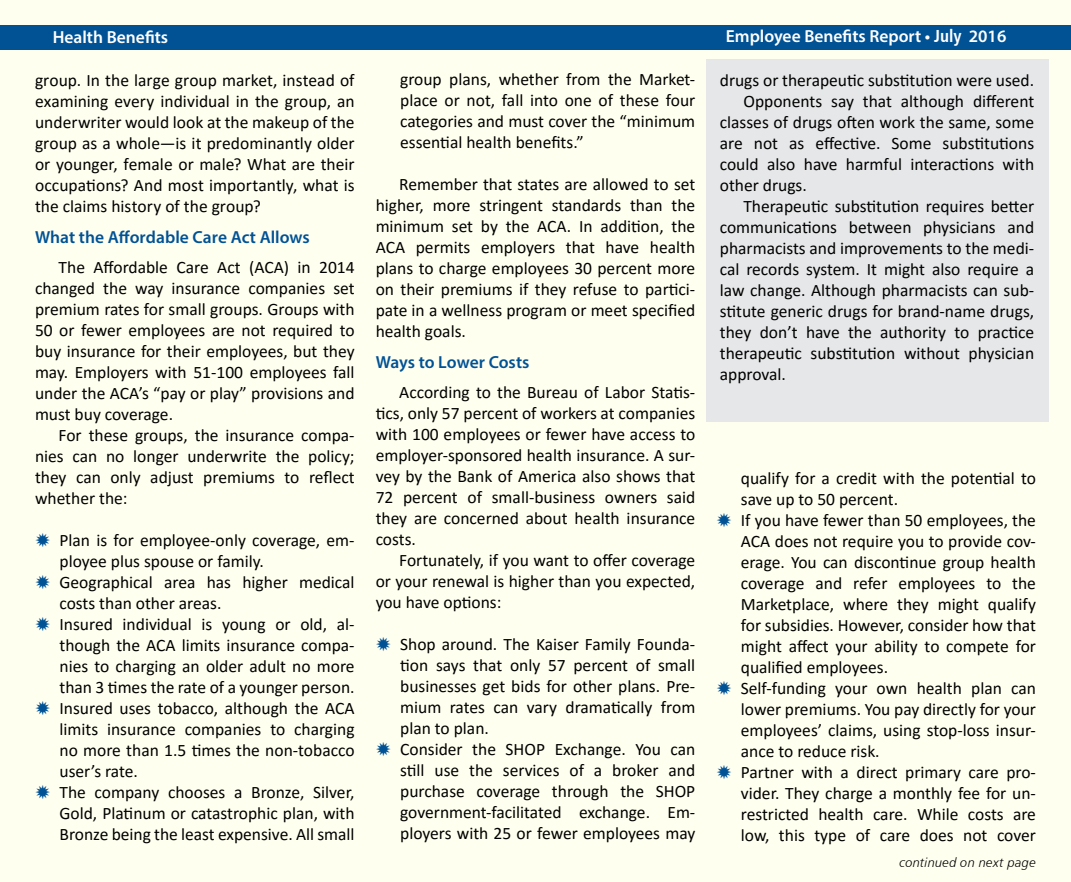
<style>
.page{position:relative;width:1071px;height:882px;background:#fff}
.page>*{position:absolute;margin:0;border:0;box-sizing:border-box;transform-origin:0 0}
.t1{font:17.5px/21px "Calibri";color:#000;text-align:justify}
.t2{font:600 17.5px "Myriad Pro";color:#005295}
.t3{font:600 17.5px "Myriad Pro";color:#fff}
.t4{font:13.12px "Humanist 777 BT Light Italic B";letter-spacing:.015em;color:#000}
.s1{font-family:"Humanist 777 BT Bold Condensed B";font-weight:400}
</style>
<div class="page">
<div style="left:1px;top:1px;width:1070px;height:881px;background:#fffff0"></div>
<div style="left:0;top:25px;width:1071px;height:24px;background:#005295"></div>
<div style="left:706px;top:60px;width:342px;height:362px;background:#e6e7e8"></div>
<p class="t3" style="left:53px;top:26px;width:117px">Health Benefits</p>
<p class="t3" style="left:726px;top:25px;width:282px">Employee Benefits Report • <span class="s1">July</span> 2016</p>
<p class="t1" style="left:35px;top:69px;width:321px">group. In the large group market, instead of examining every individual in the group, an underwriter would look at the makeup of the group as a whole—is it predominantly older or younger, female or male? What are their occupations? And most importantly, what is the claims history of the group?</p>
<p class="t2" style="left:35px;top:226px;width:276px">What the Affordable Care Act Allows</p>
<p class="t1" style="left:35px;top:256px;width:321px;text-indent:24px">The Affordable Care Act (ACA) in 2014 changed the way insurance companies set premium rates for small groups. Groups with 50 or fewer employees are not required to buy insurance for their employees, but they may. Employers with 51-100 employees fall under the ACA’s “pay or play” provisions and must buy coverage.</p>
<p class="t1" style="left:35px;top:424px;width:321px;text-indent:24px">For these groups, the insurance compa&shy;nies can no longer underwrite the policy; they can only adjust premiums to reflect whether the:</p>
<p class="t1" style="left:60px;top:529px;width:297px;text-align:left">Plan is for employee-only coverage, em&shy;ployee plus spouse or family.<br>Geographical area has higher medical costs than other areas.<br>Insured individual is young or old, al&shy;though the ACA limits insurance compa&shy;nies to charging an older adult no more than 3 times the rate of a younger person.<br>Insured uses tobacco, although the ACA limits insurance companies to charging no more than 1.5 times the non-tobacco user’s rate.<br>The company chooses a Bronze, Silver, Gold, Platinum or catastrophic plan, with Bronze being the least expensive. All small</p>
<p class="t1" style="left:400px;top:68px;width:297px">group plans, whether from the Market&shy;place or not, fall into one of these four categories and must cover the “minimum essential health benefits.”</p>
<p class="t1" style="left:376px;top:173px;width:321px;text-indent:24px">Remember that states are allowed to set higher, more stringent standards than the minimum set by the ACA. In addition, the ACA permits employers that have health plans to charge employees 30 percent more on their premiums if they refuse to partici&shy;pate in a wellness program or meet specified health goals.</p>
<p class="t2" style="left:376px;top:351px;width:155px">Ways to Lower Costs</p>
<p class="t1" style="left:376px;top:381px;width:321px;text-indent:24px">According to the Bureau of Labor Statis&shy;tics, only 57 percent of workers at companies with 100 employees or fewer have access to employer-sponsored health insurance. A sur&shy;vey by the Bank of America also shows that 72 percent of small-business owners said they are concerned about health insurance costs.</p>
<p class="t1" style="left:376px;top:549px;width:321px;text-indent:24px">Fortunately, if you want to offer coverage or your renewal is higher than you expected, you have options:</p>
<p class="t1" style="left:400px;top:633px;width:297px;text-align:left">Shop around. The Kaiser Family Founda&shy;tion says that only 57 percent of small businesses get bids for other plans. Pre&shy;mium rates can vary dramatically from plan to plan.<br>Consider the SHOP Exchange. You can still use the services of a broker and purchase coverage through the SHOP government-facilitated exchange. Em&shy;ployers with 25 or fewer employees may</p>
<p class="t1" style="left:720px;top:69px;width:316px">drugs or therapeutic substitution were used.</p>
<p class="t1" style="left:743px;top:90px;width:292px">Opponents say that although different</p>
<p class="t1" style="left:720px;top:111px;width:316px">classes of drugs often work the same, some</p>
<p class="t1" style="left:720px;top:132px;width:316px">are not as effective. Some substitutions</p>
<p class="t1" style="left:720px;top:153px;width:316px">could also have harmful interactions with</p>
<p class="t1" style="left:720px;top:174px;width:89px">other drugs.</p>
<p class="t1" style="left:743px;top:195px;width:292px">Therapeutic substitution requires better</p>
<p class="t1" style="left:720px;top:216px;width:316px">communications between physicians and</p>
<p class="t1" style="left:720px;top:237px;width:316px">pharmacists and improvements to the medi-</p>
<p class="t1" style="left:720px;top:258px;width:316px">cal records system. It might also require a</p>
<p class="t1" style="left:720px;top:279px;width:316px">law change. Although pharmacists can sub-</p>
<p class="t1" style="left:720px;top:300px;width:316px">stitute generic drugs for brand-name drugs,</p>
<p class="t1" style="left:720px;top:321px;width:316px">they don’t have the authority to practice</p>
<p class="t1" style="left:720px;top:342px;width:316px">therapeutic substitution without physician</p>
<p class="t1" style="left:720px;top:363px;width:68px">approval.</p>
<p class="t1" style="left:741px;top:467px;width:297px;text-align:left">qualify for a credit with the potential to save up to 50 percent.<br>If you have fewer than 50 employees, the ACA does not require you to provide cov&shy;erage. You can discontinue group health coverage and refer employees to the Marketplace, where they might qualify for subsidies. However, consider how that might affect your ability to compete for qualified employees.<br>Self-funding your own health plan can lower premiums. You pay directly for your employees’ claims, using stop-loss insur&shy;ance to reduce risk.<br>Partner with a direct primary care pro&shy;vider. They charge a monthly fee for un&shy;restricted health care. While costs are low, this type of care does not cover</p>
<p class="t4" style="left:900px;top:855px;width:138px">continued on next page</p>
</div>
